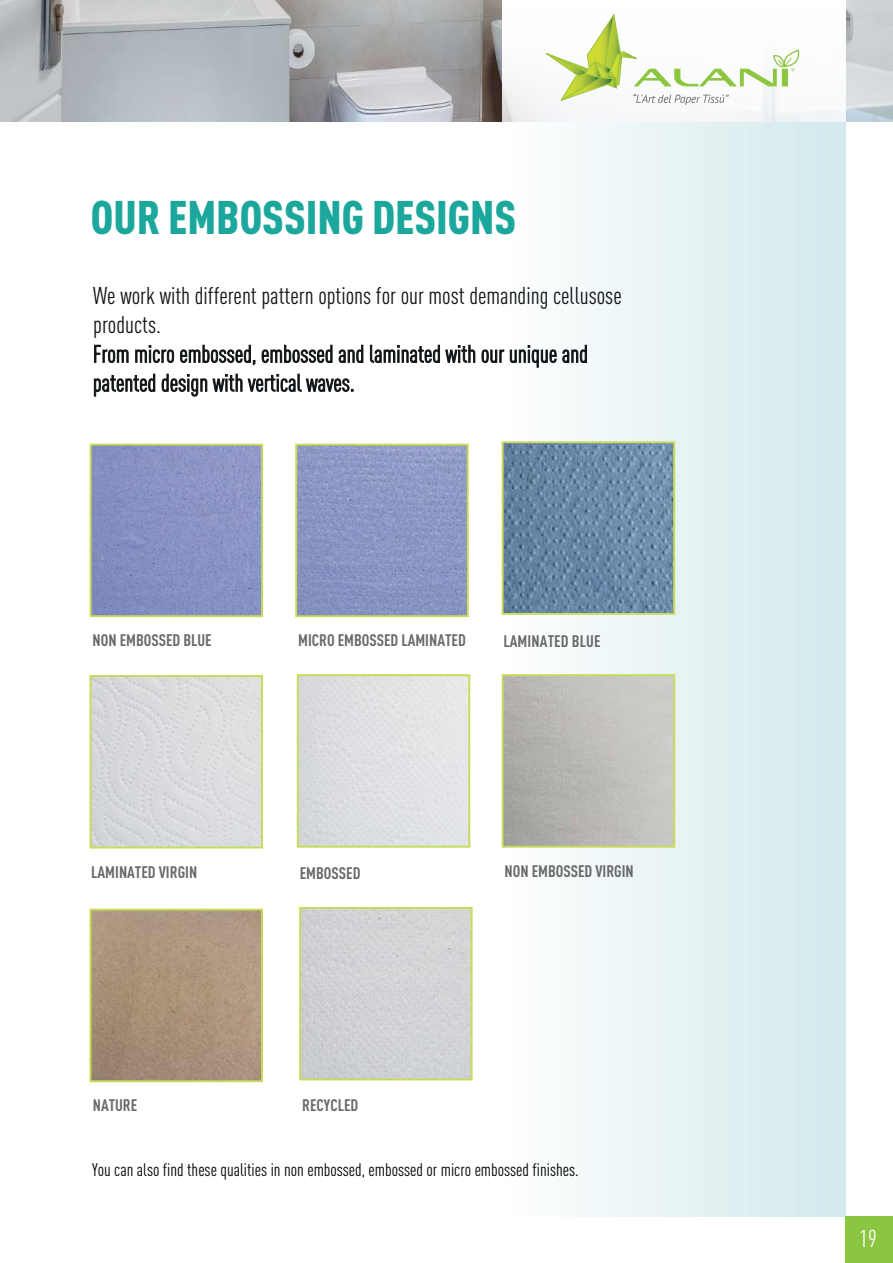
<style>
.page{position:relative;width:893px;height:1263px;background:#fff}
.page>*{position:absolute;margin:0;border:0;box-sizing:border-box;transform-origin:0 0}
.t1{font:900 condensed 46.5px "DIN Pro";color:#1ca79d}
.t2{font:condensed 24px/29px "DIN Pro";color:#111416}
.t3{font:condensed 24px "DIN Pro";color:#fff}
.t4{font:condensed 18px "DIN Pro";color:#000}
.t5{font:700 condensed 16.5px "DIN Pro";color:#67696a}
</style>
<div class="page">
<div style="left:503px;top:0;width:342px;height:1216px;background:linear-gradient(to right,#fefffe,#d2e9ec)"></div>
<img style="left:0;top:0;width:893px;height:121px">
<div style="left:503px;top:0;width:342px;height:121px;background:#fbfcfc"></div>
<svg style="left:545px;top:14px;width:255px;height:91px"></svg>
<div style="left:845px;top:1216px;width:48px;height:47px;background:#8bc640"></div>
<img style="left:93px;top:447px;width:167px;height:167px">
<div style="left:90px;top:444px;width:173px;height:173px;border:2px solid #c8db55"></div>
<img style="left:298px;top:447px;width:168px;height:167px">
<div style="left:295px;top:444px;width:174px;height:173px;border:2px solid #c8db55"></div>
<img style="left:505px;top:444px;width:167px;height:168px">
<div style="left:502px;top:441px;width:173px;height:174px;border:2px solid #c8db55"></div>
<img style="left:93px;top:678px;width:167px;height:167px">
<div style="left:90px;top:675px;width:173px;height:173px;border:2px solid #c8db55"></div>
<div style="left:297px;top:674px;width:173px;height:174px;border:2px solid #c8db55"></div>
<img style="left:505px;top:677px;width:167px;height:168px">
<div style="left:502px;top:674px;width:173px;height:174px;border:2px solid #c8db55"></div>
<img style="left:93px;top:912px;width:167px;height:167px">
<div style="left:90px;top:909px;width:173px;height:173px;border:2px solid #c8db55"></div>
<img style="left:302px;top:910px;width:168px;height:167px">
<div style="left:299px;top:907px;width:174px;height:173px;border:2px solid #c8db55"></div>
<h1 class="t1" style="left:91px;top:181px;width:427px">OUR EMBOSSING DESIGNS</h1>
<p class="t2" style="left:93px;top:280px;width:530px">We work with different pattern options for our most demanding cellusose products.<br>From micro embossed, embossed and laminated with our unique and patented design with vertical waves.</p>
<p class="t5" style="left:93px;top:628px;width:121px">NON EMBOSSED BLUE</p>
<p class="t5" style="left:298px;top:628px;width:169px">MICRO EMBOSSED LAMINATED</p>
<p class="t5" style="left:503px;top:628px;width:99px">LAMINATED BLUE</p>
<p class="t5" style="left:91px;top:859px;width:107px">LAMINATED VIRGIN</p>
<p class="t5" style="left:300px;top:860px;width:62px">EMBOSSED</p>
<p class="t5" style="left:505px;top:859px;width:131px">NON EMBOSSED VIRGIN</p>
<p class="t5" style="left:93px;top:1093px;width:46px">NATURE</p>
<p class="t5" style="left:302px;top:1092px;width:58px">RECYCLED</p>
<p class="t4" style="left:92px;top:1156px;width:488px">You can also find these qualities in non embossed, embossed or micro embossed finishes.</p>
<p class="t3" style="left:860px;top:1221px;width:19px">19</p>
</div>
